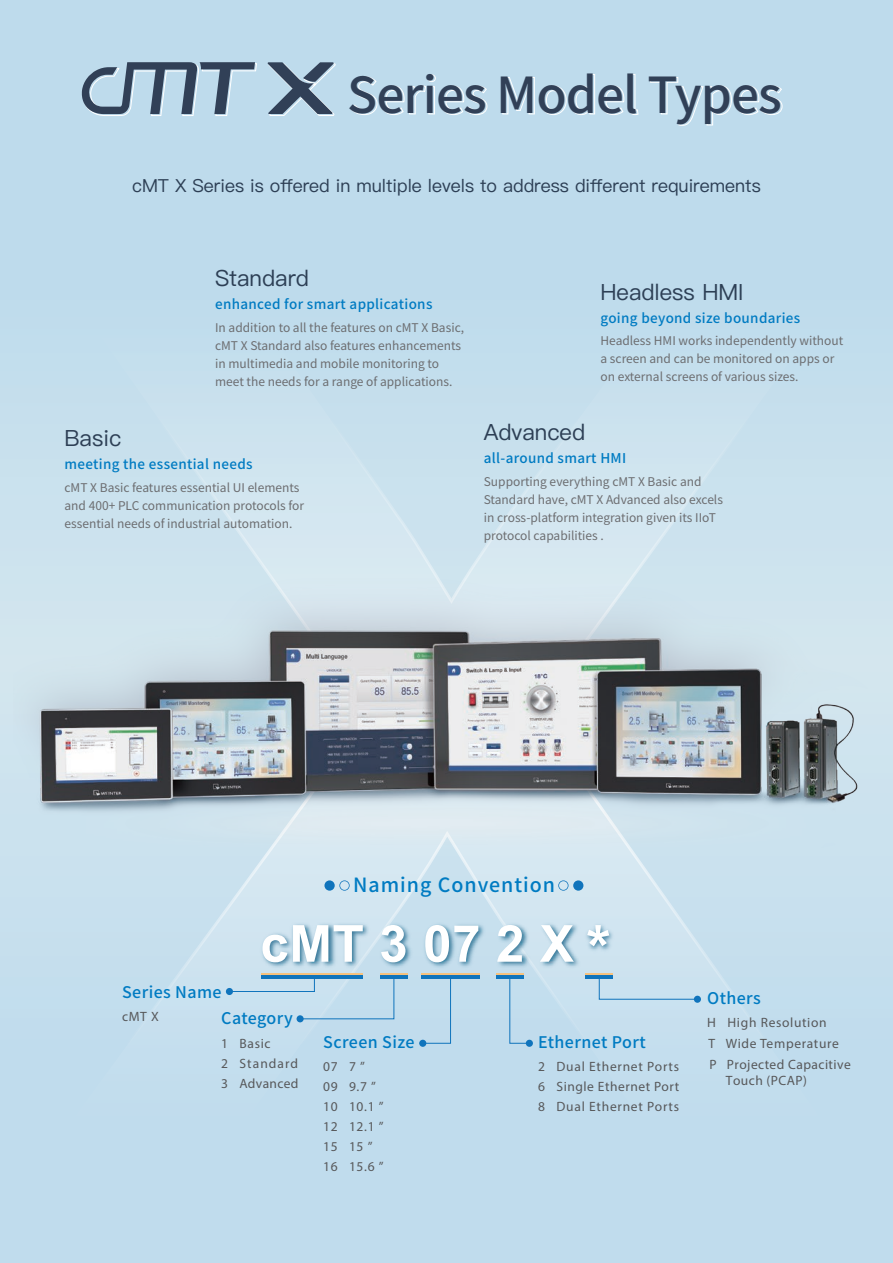
<style>
.page{position:relative;width:893px;height:1263px;background:#c0dcec}
.page>*{position:absolute;margin:0;border:0;box-sizing:border-box;transform-origin:0 0}
.t1{font:700 51.15px "Arial";color:#fff}
.t2{font:500 49.5px "Noto Sans CJ Ktc";letter-spacing:-.02em;color:#314057}
.t3{font:22.35px "Ping Fang TC";color:#2d3f55}
.t4{font:500 19.65px "Noto Sans CJ Ktc";letter-spacing:.05em;color:#007bc2}
.t5{font:18px "Ping Fang TC";color:#2d3f55}
.t6{font:500 16.05px "Noto Sans CJ Ktc";letter-spacing:.025em;color:#007bc2}
.t7{font:13.5px/20px "Myriad Pro";letter-spacing:.05em;color:#57585a}
.t8{font:500 13.5px "Noto Sans CJ Ktc";letter-spacing:.025em;color:#007bc2}
.t9{font:12px/18px "Noto Sans CJ Ktc";color:#6c6d70}
.s1{font-size:62.4px}
</style>
<div class="page">
<div style="left:141px;top:393px;width:625px;height:20px;background:#c9e0ed"></div>
<svg style="left:350px;top:74px;width:138px;height:41px"></svg>
<svg style="left:502px;top:74px;width:137px;height:41px"></svg>
<svg style="left:650px;top:77px;width:133px;height:49px"></svg>
<svg style="left:82px;top:62px;width:175px;height:54px"></svg>
<svg style="left:268px;top:62px;width:68px;height:54px"></svg>
<img style="left:13px;top:413px;width:867px;height:634px">
<svg style="left:598px;top:977px;width:100px;height:23px"></svg>
<div style="left:694px;top:996px;width:7px;height:7px;background:#1074bc;border-radius:50%"></div>
<h2 class="t2" style="left:347px;top:67px;width:436px">Series Model Types</h2>
<h3 class="t5" style="left:132px;top:175px;width:630px">cMT X Series is offered in multiple levels to address different requirements</h3>
<h3 class="t3" style="left:215px;top:264px;width:95px">Standard</h3>
<p class="t8" style="left:215px;top:297px;width:219px">enhanced for smart applications</p>
<p class="t9" style="left:215px;top:319px;width:251px">In addition to all the features on cMT X Basic, cMT X Standard also features enhancements in multimedia and mobile monitoring to meet the needs for a range of applications.</p>
<h3 class="t3" style="left:64px;top:424px;width:58px">Basic</h3>
<h3 class="t3" style="left:484px;top:418px;width:103px">Advanced</h3>
<h3 class="t3" style="left:600px;top:278px;width:144px">Headless HMI</h3>
<p class="t8" style="left:600px;top:310px;width:201px">going beyond size boundaries</p>
<p class="t9" style="left:600px;top:332px;width:244px">Headless HMI works independently without a screen and can be monitored on apps or on external screens of various sizes.</p>
<p class="t8" style="left:65px;top:457px;width:190px">meeting the essential needs</p>
<p class="t9" style="left:64px;top:479px;width:241px">cMT X Basic features essential UI elements and 400+ PLC communication protocols for essential needs of industrial automation.</p>
<p class="t8" style="left:484px;top:451px;width:144px">all-around smart HMI</p>
<p class="t9" style="left:484px;top:473px;width:241px">Supporting everything cMT X Basic and Standard have, cMT X Advanced also excels in cross-platform integration given its IIoT protocol capabilities .</p>
<h3 class="t4" style="left:353px;top:874px;width:203px">Naming Convention</h3>
<h1 class="t1" style="left:260px;top:910px;width:352px">cMT 3 07 2 X <span class="s1">*</span></h1>
<h3 class="t6" style="left:122px;top:982px;width:101px">Series Name</h3>
<p class="t7" style="left:122px;top:1006px;width:38px">cMT X</p>
<h3 class="t6" style="left:221px;top:1009px;width:73px">Category</h3>
<p class="t7" style="left:221px;top:1033px;width:79px">1 Basic<br>2 Standard<br>3 Advanced</p>
<h3 class="t6" style="left:323px;top:1033px;width:93px">Screen Size</h3>
<p class="t7" style="left:323px;top:1056px;width:62px">07 7 ”<br>09 9.7 ”<br>10 10.1 ”</p>
<p class="t7" style="left:323px;top:1116px;width:62px">12 12.1 ”<br>15 15 ”<br>16 15.6 ”</p>
<h3 class="t6" style="left:538px;top:1033px;width:109px">Ethernet Port</h3>
<p class="t7" style="left:538px;top:1076px;width:142px">6 Single Ethernet Port</p>
<p class="t7" style="left:538px;top:1057px;width:142px">2 Dual Ethernet Ports</p>
<p class="t7" style="left:538px;top:1096px;width:142px">8 Dual Ethernet Ports</p>
<h3 class="t6" style="left:707px;top:989px;width:55px">Others</h3>
<p class="t7" style="left:707px;top:1012px;width:145px;line-height:20.9px">H High Resolution<br>T Wide Temperature<br>P Projected Capacitive</p>
<p class="t7" style="left:726px;top:1070px;width:82px">Touch (PCAP)</p>
</div>
